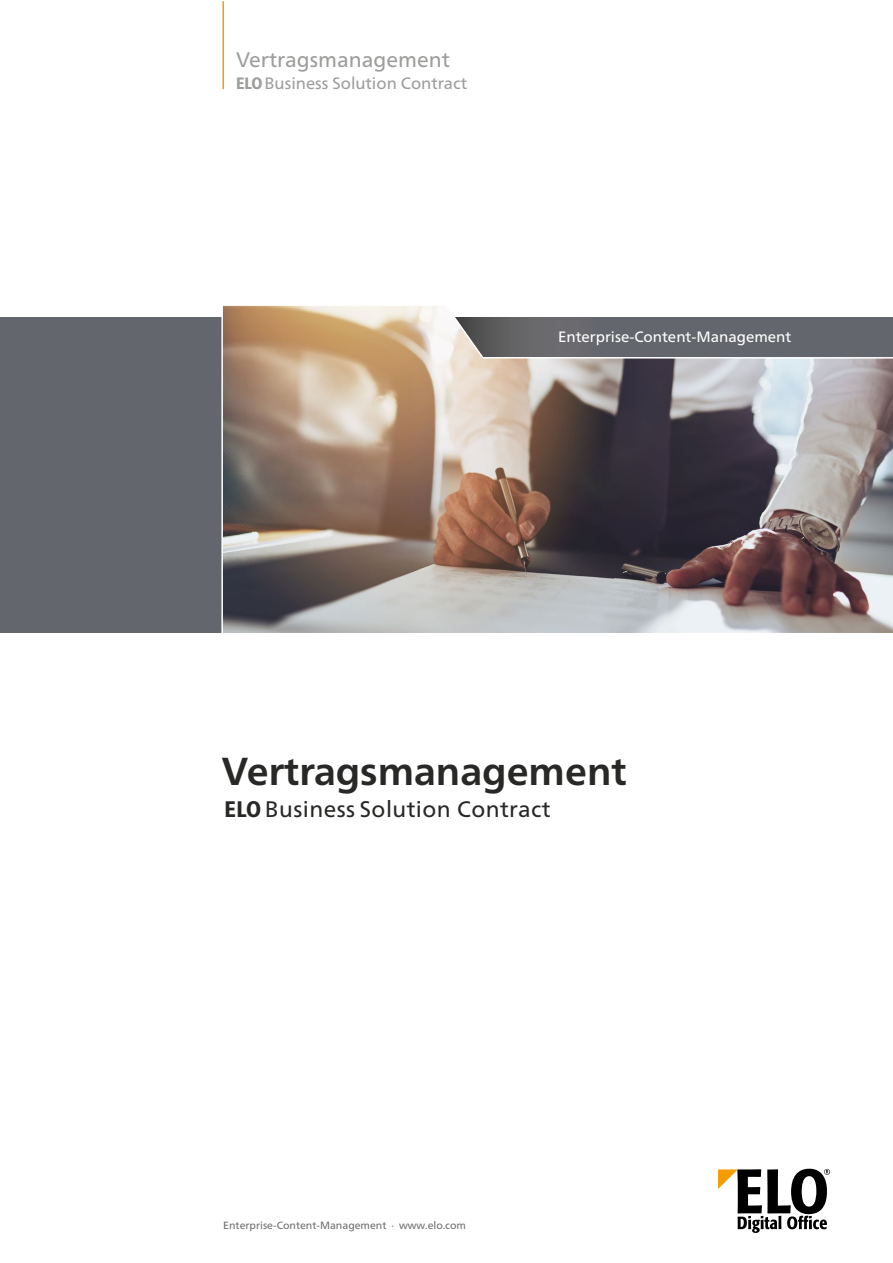
<style>
.page{position:relative;width:893px;height:1263px;background:#fff}
.page>*{position:absolute;margin:0;border:0;box-sizing:border-box;transform-origin:0 0}
.t1{font:700 39px "Frutiger Neue LTW1 G";color:#282827}
.t2{font:22.5px "Frutiger Neue LTW1 G";letter-spacing:.02em;color:#282827}
.t3{font:21px "Frutiger Neue LTW1 G";color:#9d9d9c}
.t4{font:16.5px "Frutiger Neue LTW1 G";color:#9d9d9c}
.t5{font:15px "Frutiger Neue LTW1 G";color:#fff}
.t6{font:10.5px "Frutiger Neue LTW1 G";color:#706f6f}
.s1{font-weight:800;font-stretch:condensed}
</style>
<div class="page">
<div style="left:0;top:317px;width:244px;height:316px;background:#64666d"></div>
<svg style="left:718px;top:1169px;width:112px;height:64px"></svg>
<img style="left:221px;top:305px;width:672px;height:328px">
<hr style="left:222px;top:1px;width:2px;height:88px;background:#f59c00">
<h3 class="t3" style="left:236px;top:47px;width:215px">Vertragsmanagement</h3>
<h3 class="t4" style="left:236px;top:74px;width:233px"><span class="s1">ELO</span> Business Solution Contract</h3>
<h3 class="t5" style="left:558px;top:328px;width:235px">Enterprise-Content-Management</h3>
<h1 class="t1" style="left:222px;top:749px;width:406px">Vertragsmanagement</h1>
<h2 class="t2" style="left:224px;top:796px;width:328px"><span class="s1">ELO</span>Business Solution Contract</h2>
<p class="t6" style="left:223px;top:1219px;width:244px">Enterprise-Content-Management · www.elo.com</p>
</div>
